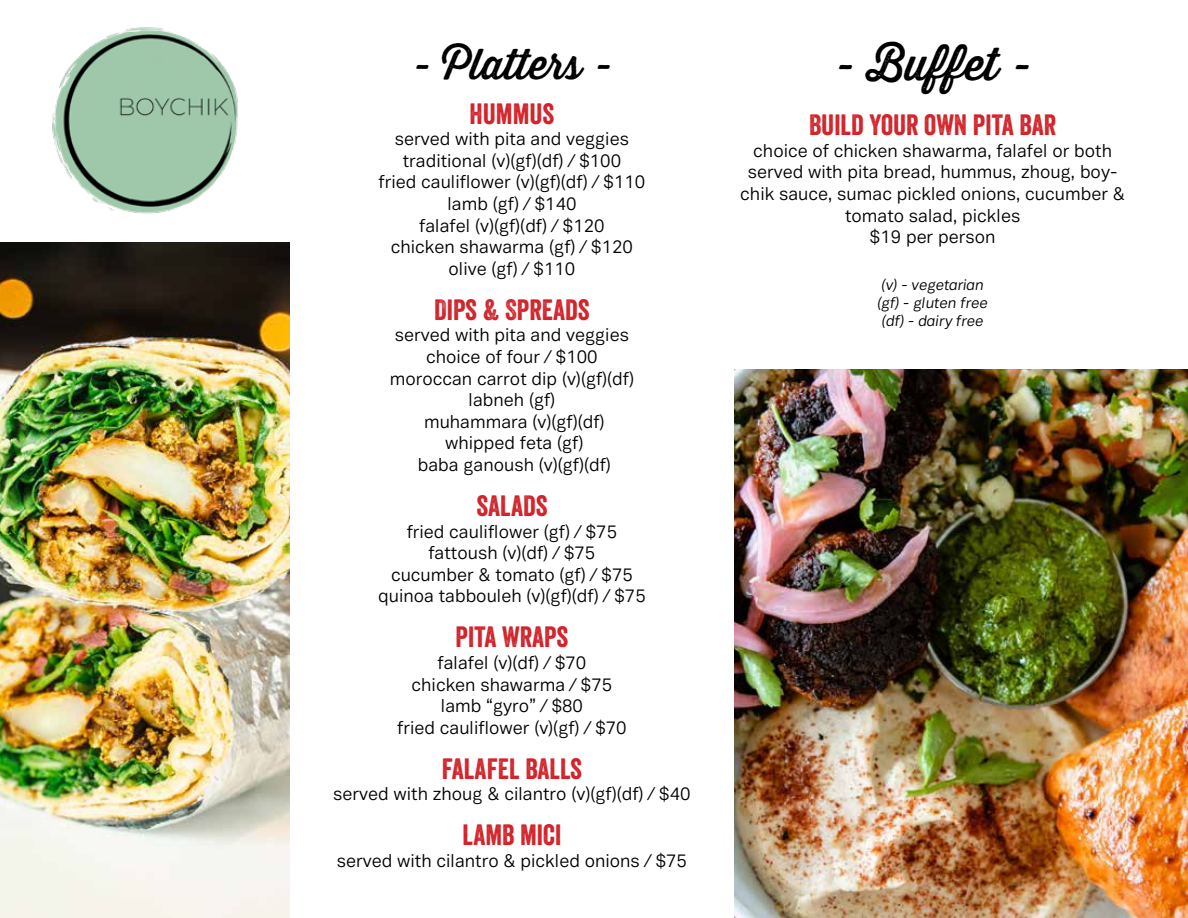
<style>
.page{position:relative;width:1188px;height:918px;background:#fff}
.page>*{position:absolute;margin:0;border:0;box-sizing:border-box;transform-origin:0 0}
.t1{font:45px "Thirsty Rough Reg";color:#000}
.t2{font:42px "Thirsty Rough Reg";color:#000}
.t3{font:28.5px "Veneer";color:#d2232a}
.t4{font:18px/21.6px "Vaud";color:#000;text-align:center}
.t5{font:italic 15px/18px "Vaud";color:#000}
</style>
<div class="page">
<img style="left:0;top:242px;width:289px;height:676px">
<img style="left:52px;top:27px;width:186px;height:187px">
<img style="left:735px;top:369px;width:453px;height:549px">
<h2 class="t2" style="left:411px;top:33px;width:204px">- Platters -</h2>
<h3 class="t3" style="left:470px;top:96px;width:86px">HUMMUS</h3>
<p class="t4" style="left:379px;top:128px;width:268px">served with pita and veggies traditional (v)(gf)(df) / $100<br>fried cauliflower (v)(gf)(df) / $110 lamb (gf) / $140<br>falafel (v)(gf)(df) / $120<br>chicken shawarma (gf) / $120 olive (gf) / $110</p>
<h3 class="t3" style="left:434px;top:292px;width:157px">DIPS &amp; SPREADS</h3>
<p class="t4" style="left:390px;top:324px;width:246px">served with pita and veggies choice of four / $100 moroccan carrot dip (v)(gf)(df) labneh (gf)<br>muhammara (v)(gf)(df) whipped feta (gf)<br>baba ganoush (v)(gf)(df)</p>
<h3 class="t3" style="left:476px;top:488px;width:72px">SALADS</h3>
<p class="t4" style="left:378px;top:521px;width:269px">fried cauliflower (gf) / $75 fattoush (v)(df) / $75<br>cucumber &amp; tomato (gf) / $75 quinoa tabbouleh (v)(gf)(df) / $75</p>
<h3 class="t3" style="left:456px;top:620px;width:114px">PITA WRAPS</h3>
<p class="t4" style="left:397px;top:652px;width:231px">falafel (v)(df) / $70<br>chicken shawarma / $75 lamb “gyro” / $80<br>fried cauliflower (v)(gf) / $70</p>
<h3 class="t3" style="left:442px;top:751px;width:142px">FALAFEL BALLS</h3>
<p class="t4" style="left:333px;top:783px;width:359px">served with zhoug &amp; cilantro (v)(gf)(df) / $40</p>
<h3 class="t3" style="left:463px;top:818px;width:100px">LAMB MICI</h3>
<p class="t4" style="left:337px;top:850px;width:352px">served with cilantro &amp; pickled onions / $75</p>
<h1 class="t1" style="left:833px;top:31px;width:201px">- Buffet -</h1>
<h3 class="t3" style="left:809px;top:108px;width:249px">BUILD YOUR OWN PITA BAR</h3>
<p class="t4" style="left:740px;top:140px;width:386px">choice of chicken shawarma, falafel or both served with pita bread, hummus, zhoug, boy&shy;chik sauce, sumac pickled onions, cucumber &amp; tomato salad, pickles<br>$19 per person</p>
<p class="t5" style="left:877px;top:276px;width:112px">(v) - vegetarian (gf) - gluten free (df) - dairy free</p>
</div>
